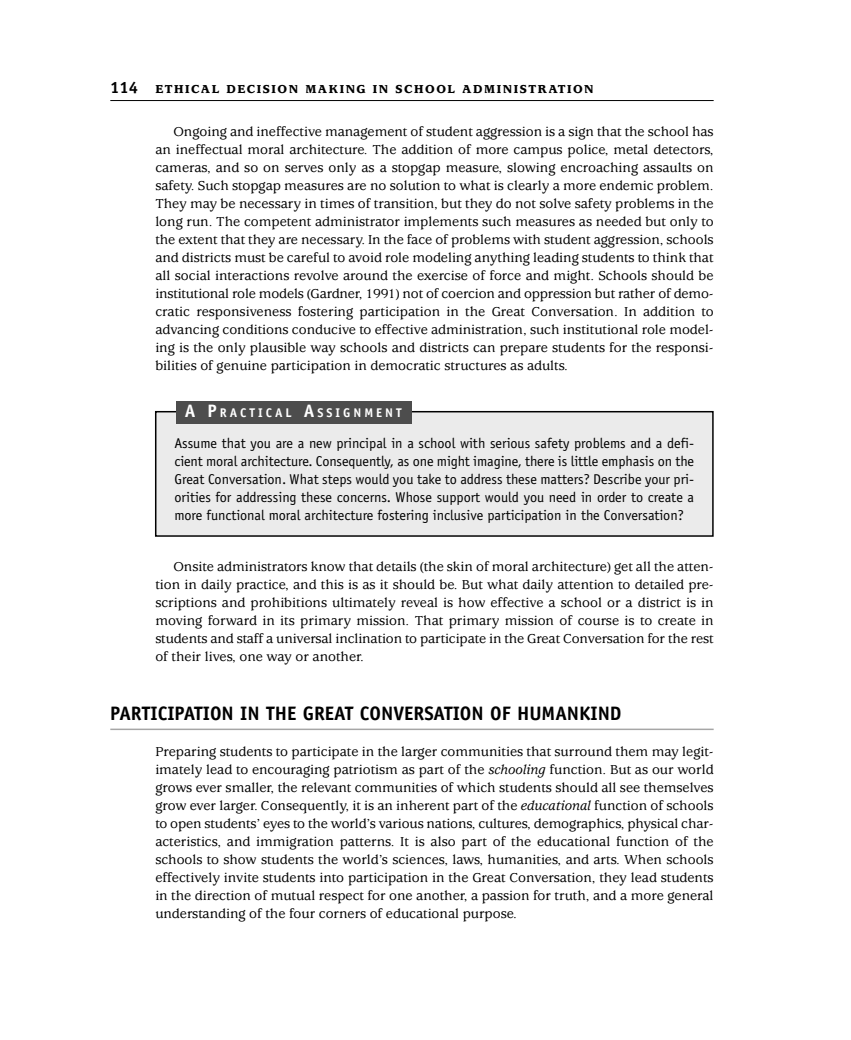
<style>
.page{position:relative;width:851px;height:1040px;background:#fff}
.page>*{position:absolute;margin:0;border:0;box-sizing:border-box;transform-origin:0 0}
.t1{font:700 19.5px "Officina Sans";color:#000}
.t2{font:500 14.25px/18px "Usherwood";color:#000;text-align:justify}
.t3{font:14.25px/18px "Officina Sans";color:#000;text-align:justify}
.t4{font:900 12.75px "Usherwood";letter-spacing:.12em;color:#000}
.t5{font:700 12.6px "Officina Sans";letter-spacing:.24em;color:#fff}
.s1{font-family:"Officina Sans";font-weight:700;font-size:16.5px}
.s2{font-size:18px}
.s3{font-style:italic}
</style>
<div class="page">
<hr style="left:110px;top:100px;width:603px;height:1px;background:#000">
<hr style="left:110px;top:728px;width:603px;height:2px;background:#a6a6a6">
<div style="left:156px;top:412px;width:556px;height:123px;background:#ebebeb"></div>
<div style="left:155px;top:411px;width:558px;height:126px;border:2px solid #000"></div>
<div style="left:176px;top:401px;width:235px;height:22px;background:#4d4d4d"></div>
<p class="t4" style="left:110px;top:84px;width:485px"><span class="s1">114</span> ETHICAL DECISION MAKING IN SCHOOL ADMINISTRATION</p>
<p class="t2" style="left:155px;top:124px;width:560px;text-indent:18px">Ongoing and ineffective management of student aggression is a sign that the school has an ineffectual moral architecture. The addition of more campus police, metal detectors, cameras, and so on serves only as a stopgap measure, slowing encroaching assaults on safety. Such stopgap measures are no solution to what is clearly a more endemic problem.<br>They may be necessary in times of transition, but they do not solve safety problems in the long run. The competent administrator implements such measures as needed but only to the extent that they are necessary. In the face of problems with student aggression, schools and districts must be careful to avoid role modeling anything leading students to think that all social interactions revolve around the exercise of force and might. Schools should be institutional role models (Gardner, 1991) not of coercion and oppression but rather of demo&shy;cratic responsiveness fostering participation in the Great Conversation. In addition to advancing conditions conducive to effective administration, such institutional role model&shy;ing is the only plausible way schools and districts can prepare students for the responsi&shy;bilities of genuine participation in democratic structures as adults.</p>
<p class="t5" style="left:185px;top:408px;width:218px"><span class="s2">A P</span>RACTICAL <span class="s2">A</span>SSIGNMENT</p>
<p class="t3" style="left:174px;top:436px;width:521px">Assume that you are a new principal in a school with serious safety problems and a defi&shy;cient moral architecture. Consequently, as one might imagine, there is little emphasis on the Great Conversation. What steps would you take to address these matters? Describe your pri&shy;orities for addressing these concerns. Whose support would you need in order to create a more functional moral architecture fostering inclusive participation in the Conversation?</p>
<p class="t2" style="left:155px;top:559px;width:560px;text-indent:18px">Onsite administrators know that details (the skin of moral architecture) get all the atten&shy;tion in daily practice, and this is as it should be. But what daily attention to detailed pre&shy;scriptions and prohibitions ultimately reveal is how effective a school or a district is in moving forward in its primary mission. That primary mission of course is to create in students and staff a universal inclination to participate in the Great Conversation for the rest of their lives, one way or another.</p>
<p class="t1" style="left:110px;top:705px;width:512px">PARTICIPATION IN THE GREAT CONVERSATION OF HUMANKIND</p>
<p class="t2" style="left:155px;top:743px;width:560px">Preparing students to participate in the larger communities that surround them may legit&shy;imately lead to encouraging patriotism as part of the <span class="s3">schooling</span> function. But as our world grows ever smaller, the relevant communities of which students should all see themselves grow ever larger. Consequently, it is an inherent part of the <span class="s3">educational</span> function of schools to open students’ eyes to the world’s various nations, cultures, demographics, physical char&shy;acteristics, and immigration patterns. It is also part of the educational function of the schools to show students the world’s sciences, laws, humanities, and arts. When schools effectively invite students into participation in the Great Conversation, they lead students in the direction of mutual respect for one another, a passion for truth, and a more general understanding of the four corners of educational purpose.</p>
</div>
